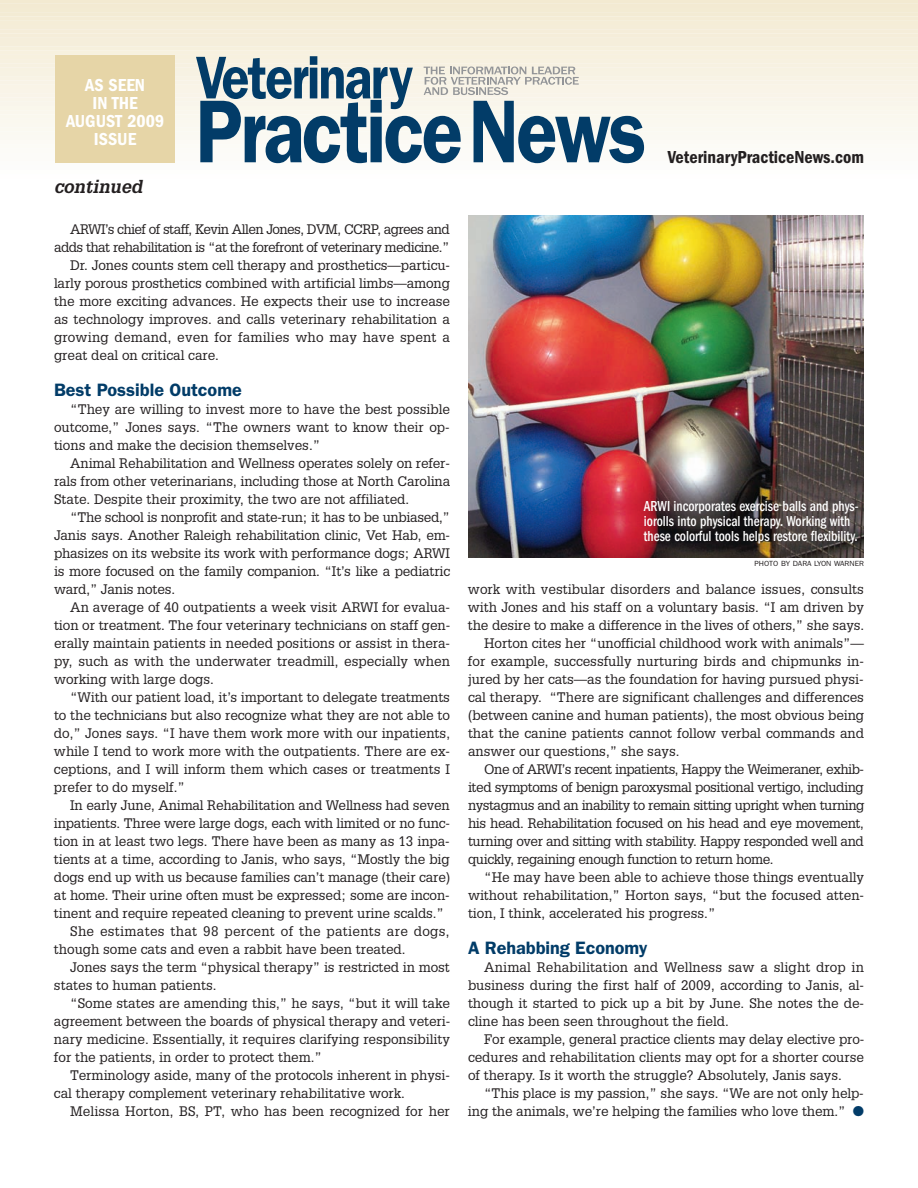
<style>
.page{position:relative;width:918px;height:1188px;background:#fff}
.page>*{position:absolute;margin:0;border:0;box-sizing:border-box;transform-origin:0 0}
.t1{font:600 18px "Franklin Gothic";color:#023c68}
.t2{font:600 condensed 18px/18px "Franklin Gothic";color:#fff;text-align:center}
.t3{font:600 condensed 18px "Franklin Gothic";color:#231f20}
.t4{font:italic 700 18px "Glypha";color:#231f20}
.t5{font:500 condensed 15px/15px "Franklin Gothic";color:#fff;scale:.9 1}
.t6{font:13.5px/18px "Glypha";letter-spacing:-.005em;color:#231f20;text-align:justify}
.t7{font:13.5px "Glypha";letter-spacing:-.03em;color:#231f20}
.t8{font:13.5px "Glypha";letter-spacing:-.035em;color:#231f20}
.t9{font:13.5px "Glypha";letter-spacing:-.04em;color:#231f20}
.t10{font:13.5px "Glypha";letter-spacing:.025em;color:#231f20}
.t11{font:13.5px "Glypha";letter-spacing:.015em;color:#231f20}
.t12{font:7.5px "Franklin Gothic";color:#231f20;scale:1.05 1}
.s1{color:#023c68}
</style>
<div class="page">
<div style="left:0;top:0;width:918px;height:6px;background:#f3ead1"></div>
<div style="left:0;top:5px;width:918px;height:10px;background:#f3ebd3"></div>
<div style="left:0;top:14px;width:918px;height:9px;background:#f4ecd6"></div>
<div style="left:0;top:22px;width:918px;height:10px;background:#f5edd8"></div>
<div style="left:0;top:31px;width:918px;height:9px;background:#f5edd9"></div>
<div style="left:0;top:39px;width:918px;height:10px;background:#f5eedb"></div>
<div style="left:0;top:48px;width:918px;height:9px;background:#f7f1df"></div>
<div style="left:0;top:57px;width:918px;height:9px;background:#f7f1e0"></div>
<div style="left:0;top:65px;width:918px;height:10px;background:#f7f2e2"></div>
<div style="left:0;top:74px;width:918px;height:9px;background:#f8f3e5"></div>
<div style="left:0;top:82px;width:918px;height:10px;background:#f9f4e7"></div>
<div style="left:0;top:91px;width:918px;height:9px;background:#f9f4e9"></div>
<div style="left:0;top:99px;width:918px;height:10px;background:#f9f5eb"></div>
<div style="left:0;top:108px;width:918px;height:9px;background:#faf7ed"></div>
<div style="left:0;top:116px;width:918px;height:10px;background:#faf8ef"></div>
<div style="left:0;top:125px;width:918px;height:9px;background:#faf9f1"></div>
<div style="left:0;top:133px;width:918px;height:10px;background:#faf9f3"></div>
<div style="left:0;top:142px;width:918px;height:9px;background:#fcfbf6"></div>
<div style="left:0;top:150px;width:918px;height:10px;background:#fcfbf8"></div>
<div style="left:0;top:159px;width:918px;height:9px;background:#fcfcfa"></div>
<svg style="left:196px;top:56px;width:448px;height:107px"></svg>
<div style="left:56px;top:55px;width:119px;height:108px;background:#e6d5a7"></div>
<img style="left:468px;top:216px;width:396px;height:342px">
<h1 class="t2" style="left:66px;top:77px;width:100px">AS SEEN<br>IN THE<br>AUGUST 2009<br>ISSUE</h1>
<h1 class="t4" style="left:54px;top:176px;width:90px">continued</h1>
<p class="t9" style="left:70px;top:221px;width:381px">ARWI’s chief of staff, Kevin Allen Jones, DVM, CCRP, agrees and</p>
<p class="t8" style="left:54px;top:239px;width:397px">adds that rehabilitation is “at the forefront of veterinary medicine.”</p>
<p class="t6" style="left:70px;top:256px;width:381px">Dr. Jones counts stem cell therapy and prosthetics—particu-</p>
<p class="t6" style="left:54px;top:274px;width:397px">larly porous prosthetics combined with artificial limbs—among</p>
<p class="t6" style="left:54px;top:292px;width:398px">the more exciting advances. He expects their use to increase</p>
<p class="t6" style="left:54px;top:310px;width:398px">as technology improves. and calls veterinary rehabilitation a</p>
<p class="t11" style="left:54px;top:329px;width:397px">growing demand, even for families who may have spent a</p>
<p class="t6" style="left:54px;top:346px;width:167px">great deal on critical care.</p>
<h1 class="t1" style="left:54px;top:384px;width:189px">Best Possible Outcome</h1>
<p class="t6" style="left:54px;top:400px;width:398px;text-indent:16px">“They are willing to invest more to have the best possible outcome,” Jones says. “The owners want to know their op&shy;tions and make the decision themselves.”</p>
<p class="t6" style="left:54px;top:454px;width:398px;text-indent:16px">Animal Rehabilitation and Wellness operates solely on refer&shy;rals from other veterinarians, including those at North Carolina State. Despite their proximity, the two are not affiliated.</p>
<p class="t6" style="left:54px;top:508px;width:398px;text-indent:16px">“The school is nonprofit and state-run; it has to be unbiased,” Janis says. Another Raleigh rehabilitation clinic, Vet Hab, em&shy;phasizes on its website its work with performance dogs; ARWI is more focused on the family companion. “It’s like a pediatric ward,” Janis notes.</p>
<p class="t6" style="left:54px;top:598px;width:398px;text-indent:16px">An average of 40 outpatients a week visit ARWI for evalua&shy;tion or treatment. The four veterinary technicians on staff gen&shy;erally maintain patients in needed positions or assist in thera&shy;py, such as with the underwater treadmill, especially when working with large dogs.</p>
<p class="t6" style="left:54px;top:688px;width:398px;text-indent:16px">“With our patient load, it’s important to delegate treatments to the technicians but also recognize what they are not able to do,” Jones says. “I have them work more with our inpatients, while I tend to work more with the outpatients. There are ex&shy;ceptions, and I will inform them which cases or treatments I prefer to do myself.”</p>
<p class="t6" style="left:70px;top:796px;width:381px">In early June, Animal Rehabilitation and Wellness had seven</p>
<p class="t6" style="left:54px;top:814px;width:397px">inpatients. Three were large dogs, each with limited or no func-</p>
<p class="t6" style="left:54px;top:832px;width:397px">tion in at least two legs. There have been as many as 13 inpa-</p>
<p class="t6" style="left:54px;top:850px;width:397px">tients at a time, according to Janis, who says, “Mostly the big</p>
<p class="t6" style="left:54px;top:868px;width:398px">dogs end up with us because families can’t manage (their care)</p>
<p class="t6" style="left:54px;top:886px;width:397px">at home. Their urine often must be expressed; some are incon-</p>
<p class="t6" style="left:54px;top:904px;width:392px">tinent and require repeated cleaning to prevent urine scalds.”</p>
<p class="t10" style="left:70px;top:923px;width:381px">She estimates that 98 percent of the patients are dogs,</p>
<p class="t6" style="left:54px;top:940px;width:353px">though some cats and even a rabbit have been treated.</p>
<p class="t6" style="left:70px;top:958px;width:381px">Jones says the term “physical therapy” is restricted in most</p>
<p class="t6" style="left:54px;top:976px;width:164px">states to human patients.</p>
<p class="t6" style="left:70px;top:994px;width:381px">“Some states are amending this,” he says, “but it will take</p>
<p class="t6" style="left:54px;top:1012px;width:398px">agreement between the boards of physical therapy and veteri-</p>
<p class="t6" style="left:54px;top:1030px;width:398px">nary medicine. Essentially, it requires clarifying responsibility</p>
<p class="t6" style="left:54px;top:1048px;width:270px">for the patients, in order to protect them.”</p>
<p class="t6" style="left:70px;top:1066px;width:381px">Terminology aside, many of the protocols inherent in physi-</p>
<p class="t6" style="left:54px;top:1084px;width:353px">cal therapy complement veterinary rehabilitative work.</p>
<p class="t6" style="left:70px;top:1102px;width:381px">Melissa Horton, BS, PT, who has been recognized for her</p>
<h1 class="t3" style="left:668px;top:151px;width:198px">VeterinaryPracticeNews.com</h1>
<p class="t5" style="left:644px;top:500px;width:240px">ARWI incorporates exercise balls and phys&shy;iorolls into physical therapy. Working with these colorful tools helps restore flexibility.</p>
<p class="t12" style="left:754px;top:561px;width:106px">PHOTO BY DARA LYON WARNER</p>
<p class="t6" style="left:468px;top:580px;width:397px">work with vestibular disorders and balance issues, consults</p>
<p class="t6" style="left:468px;top:598px;width:397px">with Jones and his staff on a voluntary basis. “I am driven by</p>
<p class="t6" style="left:468px;top:616px;width:398px">the desire to make a difference in the lives of others,” she says.</p>
<p class="t6" style="left:484px;top:634px;width:381px">Horton cites her “unofficial childhood work with animals”—</p>
<p class="t6" style="left:468px;top:652px;width:398px">for example, successfully nurturing birds and chipmunks in-</p>
<p class="t6" style="left:468px;top:670px;width:397px">jured by her cats—as the foundation for having pursued physi-</p>
<p class="t6" style="left:468px;top:688px;width:398px">cal therapy. “There are significant challenges and differences</p>
<p class="t6" style="left:468px;top:706px;width:398px">(between canine and human patients), the most obvious being</p>
<p class="t6" style="left:468px;top:724px;width:398px">that the canine patients cannot follow verbal commands and</p>
<p class="t6" style="left:468px;top:742px;width:213px">answer our questions,” she says.</p>
<p class="t8" style="left:484px;top:761px;width:381px">One of ARWI’s recent inpatients, Happy the Weimeraner, exhib-</p>
<p class="t7" style="left:468px;top:779px;width:397px">ited symptoms of benign paroxysmal positional vertigo, including</p>
<p class="t8" style="left:468px;top:797px;width:398px">nystagmus and an inability to remain sitting upright when turning</p>
<p class="t7" style="left:468px;top:815px;width:397px">his head. Rehabilitation focused on his head and eye movement,</p>
<p class="t7" style="left:468px;top:833px;width:397px">turning over and sitting with stability. Happy responded well and</p>
<p class="t7" style="left:468px;top:851px;width:307px">quickly, regaining enough function to return home.</p>
<p class="t6" style="left:484px;top:868px;width:381px">“He may have been able to achieve those things eventually</p>
<p class="t6" style="left:468px;top:886px;width:398px">without rehabilitation,” Horton says, “but the focused atten-</p>
<p class="t6" style="left:468px;top:904px;width:249px">tion, I think, accelerated his progress.”</p>
<h1 class="t1" style="left:468px;top:942px;width:181px">A Rehabbing Economy</h1>
<p class="t6" style="left:468px;top:958px;width:398px;text-indent:16px">Animal Rehabilitation and Wellness saw a slight drop in business during the first half of 2009, according to Janis, al&shy;though it started to pick up a bit by June. She notes the de&shy;cline has been seen throughout the field.</p>
<p class="t6" style="left:468px;top:1030px;width:398px;text-indent:16px">For example, general practice clients may delay elective pro&shy;cedures and rehabilitation clients may opt for a shorter course of therapy. Is it worth the struggle? Absolutely, Janis says.</p>
<p class="t6" style="left:468px;top:1084px;width:398px;text-align:right">“This place is my passion,” she says. “We are not only help&shy;ing the animals, we’re helping the families who love them.” <span class="s1">●</span></p>
</div>
